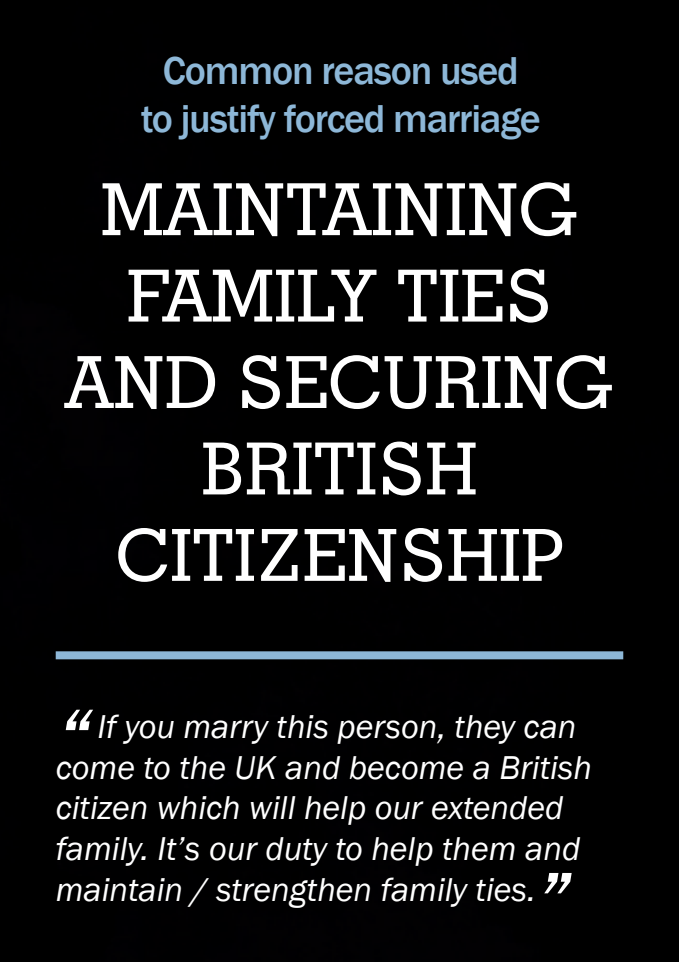
<style>
.page{position:relative;width:679px;height:962px;background:#fff}
.page>*{position:absolute;margin:0;border:0;box-sizing:border-box;transform-origin:0 0}
.t1{font:italic 96px "Franklin Gothic";color:#fff}
.t2{font:500 72px/86.4px "Geometric Slab 703 BT";color:#fff;text-align:center}
.t3{font:500 40px/48px "Franklin Gothic";letter-spacing:-.03em;color:#8db7d7;text-align:center}
.t4{font:italic 34px/40.8px "Franklin Gothic";color:#fff}
</style>
<div class="page">
<div style="left:0;top:0;width:678px;height:962px;background:#000"></div>
<div style="left:56px;top:651px;width:567px;height:8px;background:#8db7d7"></div>
<p class="t3" style="left:141px;top:47px;width:401px">Common reason used<br>to justify forced marriage</p>
<h2 class="t2" style="left:65px;top:166px;width:550px">MAINTAINING<br>FAMILY TIES<br>AND SECURING<br>BRITISH<br>CITIZENSHIP</h2>
<h1 class="t1" style="left:56px;top:681px;width:37px">“</h1>
<p class="t4" style="left:56px;top:706px;width:537px;text-indent:42px">If you marry this person, they can come to the UK and become a British citizen which will help our extended family. It’s our duty to help them and maintain / strengthen family ties.</p>
<h1 class="t1" style="left:535px;top:845px;width:37px">”</h1>
</div>
